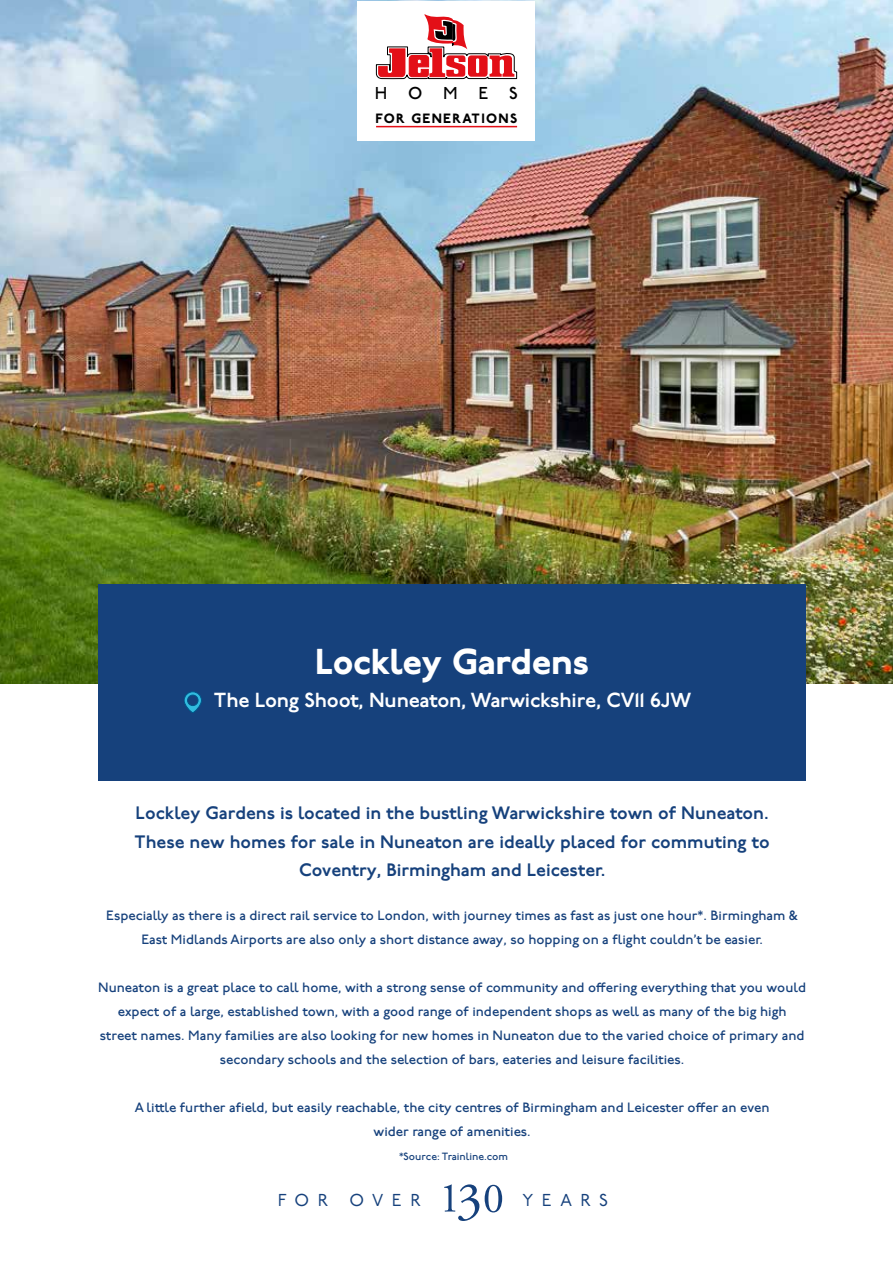
<style>
.page{position:relative;width:893px;height:1263px;background:#fff}
.page>*{position:absolute;margin:0;border:0;box-sizing:border-box;transform-origin:0 0}
.t1{font:800 36px "P22 Underground";letter-spacing:-.01em;color:#fff}
.t2{font:600 20.4px "P22 Underground";letter-spacing:-.01em;color:#fff}
.t3{font:600 18px/28.5px "P22 Underground";color:#16417c;text-align:center}
.t4{font:17.25px "P22 Underground";letter-spacing:.5em;color:#16417c}
.t5{font:500 17.25px "P22 Underground";letter-spacing:1.22em;color:#000}
.t6{font:500 13.5px/24px "P22 Underground";color:#16417c;text-align:center}
.t7{font:800 13.5px "P22 Underground";letter-spacing:.1em;color:#000}
.t8{font:500 10.5px "P22 Underground";color:#16417c}
</style>
<div class="page">
<img style="left:0;top:0;width:893px;height:684px">
<svg style="left:444px;top:1184px;width:35px;height:37px"></svg>
<svg style="left:485px;top:1185px;width:17px;height:27px"></svg>
<div style="left:98px;top:584px;width:708px;height:197px;background:#16417c"></div>
<div style="left:358px;top:1px;width:177px;height:140px;background:#fff"></div>
<svg style="left:184px;top:692px;width:18px;height:21px"></svg>
<svg style="left:375px;top:14px;width:142px;height:65px"></svg>
<hr style="left:376px;top:126px;width:141px;height:1px;background:#e30f17">
<p class="t5" style="left:375px;top:84px;width:144px">HOMES</p>
<p class="t7" style="left:375px;top:111px;width:144px">FOR GENERATIONS</p>
<h1 class="t1" style="left:315px;top:641px;width:276px">Lockley Gardens</h1>
<h2 class="t2" style="left:214px;top:689px;width:479px">The Long Shoot, Nuneaton, Warwickshire, CV11 6JW</h2>
<h3 class="t3" style="left:135px;top:799px;width:637px">Lockley Gardens is located in the bustling Warwickshire town of Nuneaton.<br>These new homes for sale in Nuneaton are ideally placed for commuting to<br>Coventry, Birmingham and Leicester.</h3>
<p class="t6" style="left:106px;top:904px;width:693px">Especially as there is a direct rail service to London, with journey times as fast as just one hour*. Birmingham &amp;<br>East Midlands Airports are also only a short distance away, so hopping on a flight couldn’t be easier.</p>
<p class="t6" style="left:98px;top:976px;width:709px">Nuneaton is a great place to call home, with a strong sense of community and offering everything that you would expect of a large, established town, with a good range of independent shops as well as many of the big high street names. Many families are also looking for new homes in Nuneaton due to the varied choice of primary and secondary schools and the selection of bars, eateries and leisure facilities.</p>
<p class="t6" style="left:135px;top:1096px;width:636px">A little further afield, but easily reachable, the city centres of Birmingham and Leicester offer an even wider range of amenities.</p>
<p class="t8" style="left:399px;top:1150px;width:111px">*Source: Trainline.com</p>
<p class="t4" style="left:278px;top:1190px;width:144px">FOR OVER</p>
<p class="t4" style="left:522px;top:1190px;width:87px">YEARS</p>
</div>
